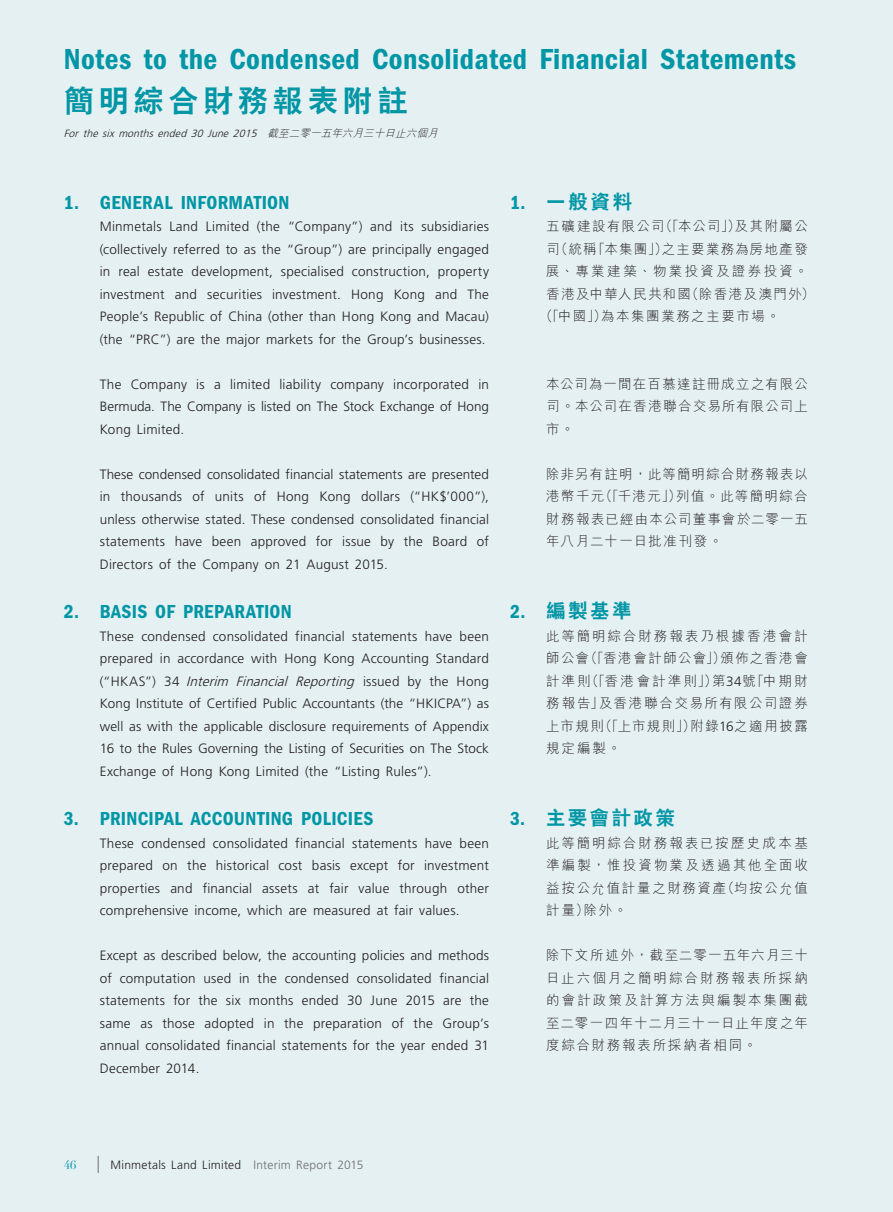
<style>
.page{position:relative;width:893px;height:1212px;background:#e5f0f3}
.page>*{position:absolute;margin:0;border:0;box-sizing:border-box;transform-origin:0 0}
.t1{font:30px "ITC Franklin Gothic Std Dm Cd";letter-spacing:.015em;color:#0096a5}
.t2{font:800 30px "C Hei 2 HK";letter-spacing:.165em;color:#0096a5}
._03_H1{font:19.5px "ITC Franklin Gothic Std Dm Cd";letter-spacing:.015em;color:#0096a5}
._03_H1-2{font:800 19.5px "C Hei 2 HK";letter-spacing:.13em;color:#0096a5}
._12___P2{font:300 13.5px/22.5px "Frutiger LT Std";letter-spacing:.015em;color:#231f20;text-align:justify}
._12___P2-2{font:300 13.5px/22.5px "M Hei HK";letter-spacing:.11em;color:#231f20;text-align:justify}
._12___P2-3{font:300 13.5px "M Hei HK";letter-spacing:.09em;color:#231f20}
._12___P2-4{font:300 13.5px "M Hei HK";letter-spacing:.175em;color:#231f20}
.t3{font:300 12px "Frutiger LT Std";letter-spacing:.02em;color:#231f20}
.t4{font:12px "Didot LT Std";color:#0096a5}
.t5{font:italic 300 10.5px "Frutiger LT Std";color:#231f20}
.s1{font-family:"M Hei HK"}
.s2{font-style:italic}
.s3{font-family:"ITC Franklin Gothic Std Dm Cd";font-weight:400}
.s4{font-family:"Frutiger LT Std"}
.s5{color:#6c6d70}
</style>
<div class="page">
<svg style="left:98px;top:1156px;width:1px;height:17px"></svg>
<h1 class="t1" style="left:64px;top:42px;width:734px">Notes to the Condensed Consolidated Financial Statements</h1>
<h1 class="t2" style="left:64px;top:81px;width:346px">簡明綜合財務報表附註</h1>
<p class="t5" style="left:64px;top:127px;width:379px">For the six months ended 30 June 2015 <span class="s1">截至二零一五年六月三十日止六個月</span></p>
<p class="_03_H1" style="left:64px;top:191px;width:227px">1. GENERAL INFORMATION</p>
<p class="_12___P2" style="left:100px;top:216px;width:391px">Minmetals Land Limited (the “Company”) and its subsidiaries (collectively referred to as the “Group”) are principally engaged in real estate development, specialised construction, property investment and securities investment. Hong Kong and The People’s Republic of China (other than Hong Kong and Macau) (the “PRC”) are the major markets for the Group’s businesses.</p>
<p class="_12___P2" style="left:100px;top:373px;width:391px">The Company is a limited liability company incorporated in Bermuda. The Company is listed on The Stock Exchange of Hong Kong Limited.</p>
<p class="_12___P2" style="left:100px;top:463px;width:391px">These condensed consolidated financial statements are presented in thousands of units of Hong Kong dollars (“HK$’000”), unless otherwise stated. These condensed consolidated financial statements have been approved for issue by the Board of Directors of the Company on 21 August 2015.</p>
<p class="_03_H1" style="left:64px;top:601px;width:230px">2. BASIS OF PREPARATION</p>
<p class="_12___P2" style="left:100px;top:625px;width:391px">These condensed consolidated financial statements have been prepared in accordance with Hong Kong Accounting Standard ( “ H K A S ” ) 3 4 <span class="s2">Interim Financial Reporting</span> i s s u e d b y t h e H o n g Kong Institute of Certified Public Accountants (the “HKICPA”) as well as with the applicable disclosure requirements of Appendix 16 to the Rules Governing the Listing of Securities on The Stock Exchange of Hong Kong Limited (the “Listing Rules”).</p>
<p class="_03_H1" style="left:64px;top:808px;width:311px">3. PRINCIPAL ACCOUNTING POLICIES</p>
<p class="_12___P2" style="left:100px;top:832px;width:391px">These condensed consolidated financial statements have been prepared on the historical cost basis except for investment properties and financial assets at fair value through other comprehensive income, which are measured at fair values.</p>
<p class="_12___P2" style="left:100px;top:945px;width:391px">Except as described below, the accounting policies and methods of computation used in the condensed consolidated financial statements for the six months ended 30 June 2015 are the same as those adopted in the preparation of the Group’s annual consolidated financial statements for the year ended 31<br>December 2014.</p>
<p class="_03_H1-2" style="left:510px;top:188px;width:123px"><span class="s3">1.</span> 一般資料</p>
<p class="_12___P2-2" style="left:546px;top:215px;width:263px">五礦建設有限公司（「本公司」）及其附屬公</p>
<p class="_12___P2-3" style="left:546px;top:239px;width:263px">司（統稱「本集團」）之主要業務為房地產發</p>
<p class="_12___P2-4" style="left:546px;top:262px;width:263px">展、專業建築、物業投資及證券投資。</p>
<p class="_12___P2-3" style="left:546px;top:284px;width:270px">香港及中華人民共和國（除香港及澳門外）</p>
<p class="_12___P2-2" style="left:539px;top:305px;width:242px">（「中國」）為本集團業務之主要市場。</p>
<p class="_12___P2-2" style="left:546px;top:372px;width:263px">本公司為一間在百慕達註冊成立之有限公司。本公司在香港聯合交易所有限公司上市。</p>
<p class="_12___P2-2" style="left:546px;top:462px;width:263px">除非另有註明，此等簡明綜合財務報表以港幣千元（「千港元」）列值。此等簡明綜合財務報表已經由本公司董事會於二零一五年八月二十一日批准刊發。</p>
<p class="_03_H1-2" style="left:510px;top:598px;width:123px"><span class="s3">2.</span> 編製基準</p>
<p class="_12___P2-2" style="left:546px;top:624px;width:263px">此等簡明綜合財務報表乃根據香港會計師公會（「香港會計師公會」）頒佈之香港會計準則（「香港會計準則」）第<span class="s4">34</span>號「中期財務報告」及香港聯合交易所有限公司證券上市規則（「上市規則」）附錄<span class="s4">16</span>之適用披露規定編製。</p>
<p class="_03_H1-2" style="left:510px;top:805px;width:166px"><span class="s3">3.</span> 主要會計政策</p>
<p class="_12___P2-2" style="left:546px;top:831px;width:263px">此等簡明綜合財務報表已按歷史成本基準編製，惟投資物業及透過其他全面收益按公允值計量之財務資產（均按公允值計量）除外。</p>
<p class="_12___P2-2" style="left:546px;top:944px;width:263px">除下文所述外，截至二零一五年六月三十日止六個月之簡明綜合財務報表所採納的會計政策及計算方法與編製本集團截至二零一四年十二月三十一日止年度之年度綜合財務報表所採納者相同。</p>
<p class="t4" style="left:64px;top:1158px;width:14px">46</p>
<p class="t3" style="left:111px;top:1158px;width:254px">Minmetals Land Limited <span class="s5">Interim Report 2015</span></p>
</div>
